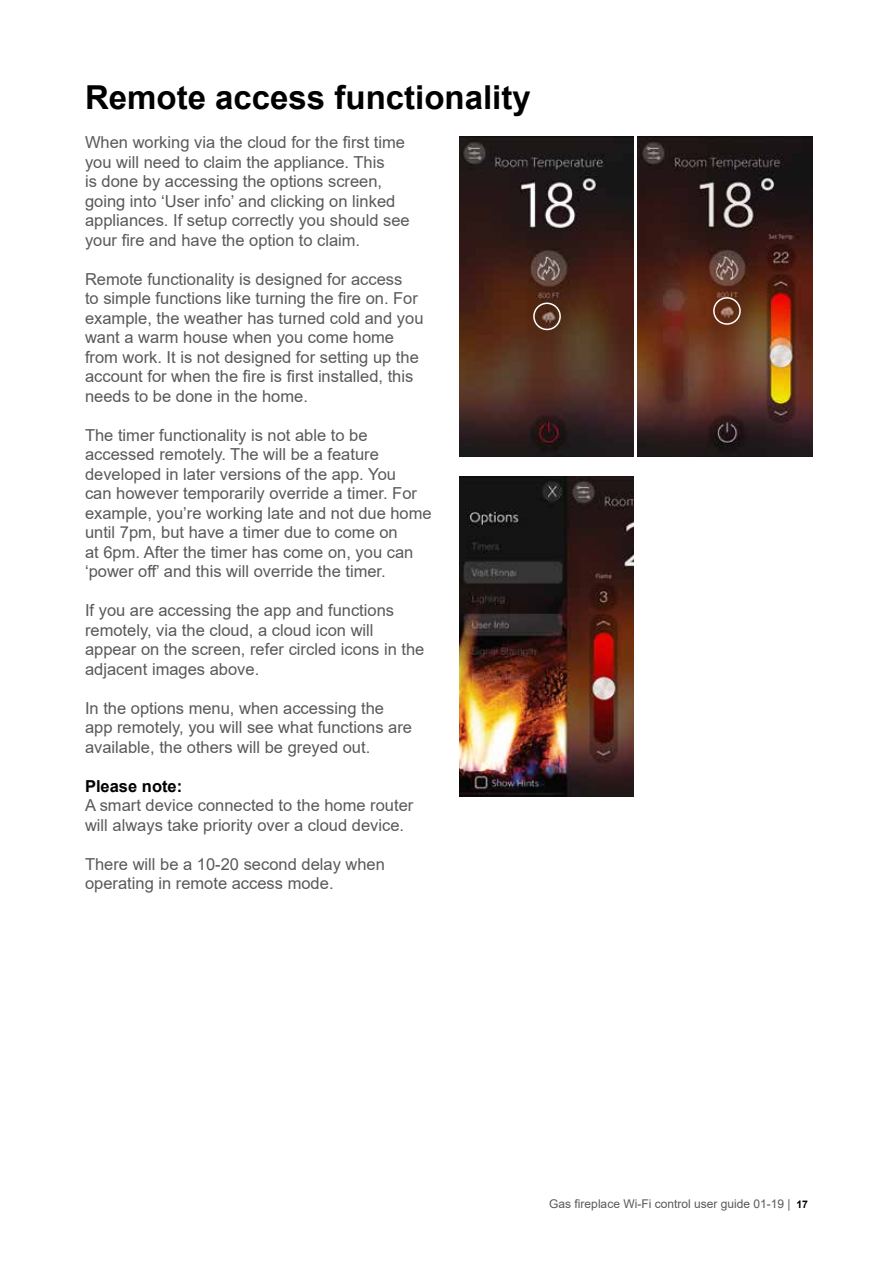
<style>
.page{position:relative;width:893px;height:1263px;background:#fff}
.page>*{position:absolute;margin:0;border:0;box-sizing:border-box;transform-origin:0 0}
.t1{font:700 33px "Arial";color:#000}
.t2{font:16.5px/19.5px "Arial";color:#58595b}
.t3{font:700 16.5px "Arial";color:#000}
.t4{font:12px "Arial";color:#58595b}
.s1{font-weight:700;font-size:10.5px;color:#000}
</style>
<div class="page">
<img style="left:459px;top:136px;width:175px;height:320px">
<div style="left:533px;top:303px;width:28px;height:27px;border:2px solid #fff;border-radius:50%"></div>
<img style="left:638px;top:136px;width:174px;height:320px">
<div style="left:713px;top:297px;width:28px;height:28px;border:2px solid #fff;border-radius:50%"></div>
<img style="left:459px;top:476px;width:175px;height:320px">
<h1 class="t1" style="left:85px;top:74px;width:447px">Remote access functionality</h1>
<p class="t2" style="left:85px;top:132px;width:326px">When working via the cloud for the first time you will need to claim the appliance. This<br>is done by accessing the options screen, going into ‘User info’ and clicking on linked appliances. If setup correctly you should see your fire and have the option to claim.</p>
<p class="t2" style="left:85px;top:269px;width:340px">Remote functionality is designed for access<br>to simple functions like turning the fire on. For example, the weather has turned cold and you want a warm house when you come home from work. It is not designed for setting up the account for when the fire is first installed, this needs to be done in the home.</p>
<p class="t2" style="left:85px;top:425px;width:348px">The timer functionality is not able to be accessed remotely. The will be a feature developed in later versions of the app. You<br>can however temporarily override a timer. For example, you’re working late and not due home until 7pm, but have a timer due to come on<br>at 6pm. After the timer has come on, you can ‘power off’ and this will override the timer.</p>
<p class="t2" style="left:85px;top:600px;width:341px">If you are accessing the app and functions remotely, via the cloud, a cloud icon will appear on the screen, refer circled icons in the adjacent images above.</p>
<p class="t2" style="left:85px;top:698px;width:329px">In the options menu, when accessing the app remotely, you will see what functions are available, the others will be greyed out.</p>
<p class="t3" style="left:85px;top:774px;width:99px">Please note:</p>
<p class="t2" style="left:85px;top:796px;width:330px">A smart device connected to the home router will always take priority over a cloud device.</p>
<p class="t2" style="left:85px;top:854px;width:301px">There will be a 10-20 second delay when operating in remote access mode.</p>
<p class="t4" style="left:549px;top:1195px;width:260px">Gas fireplace Wi-Fi control user guide 01-19 | <span class="s1">17</span></p>
</div>
